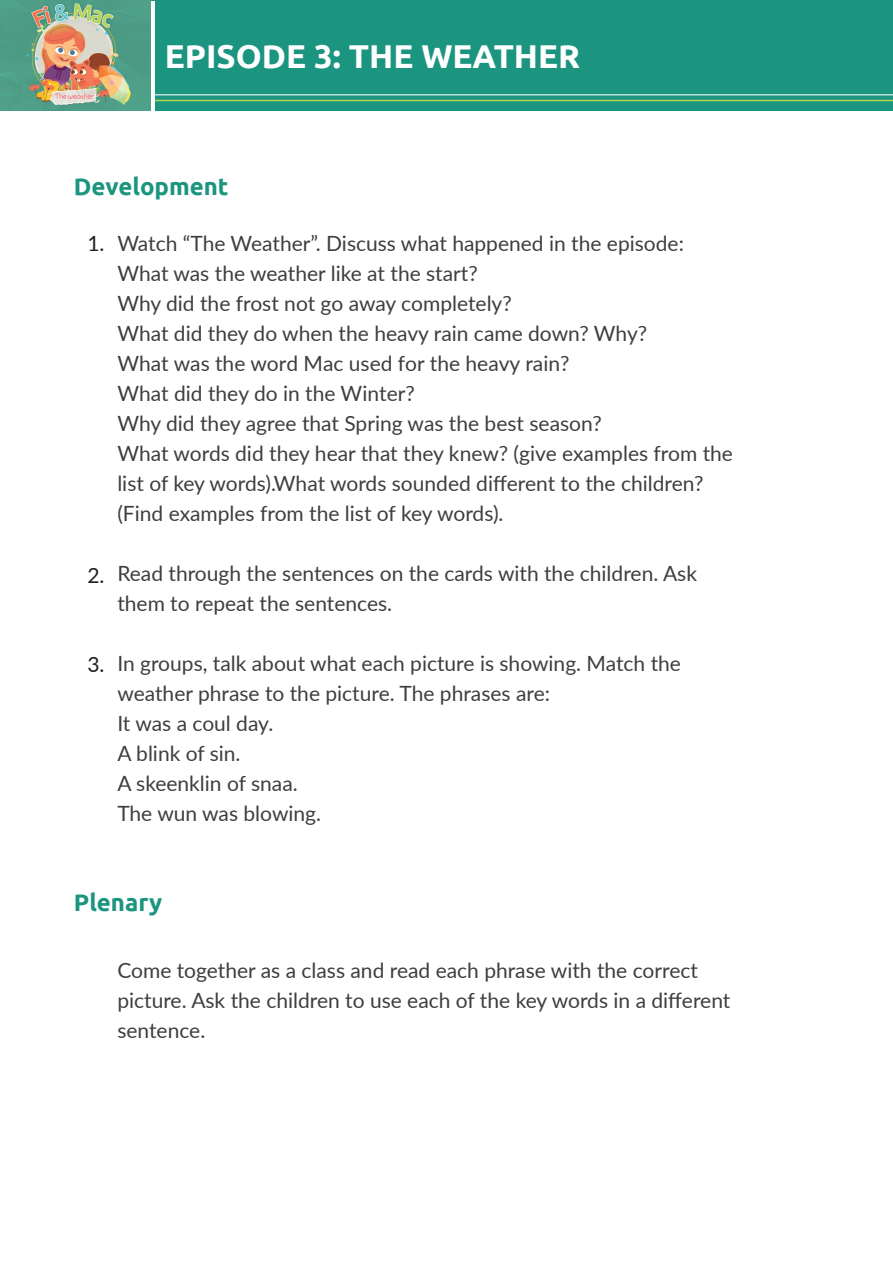
<style>
.page{position:relative;width:893px;height:1263px;background:#fff}
.page>*{position:absolute;margin:0;border:0;box-sizing:border-box;transform-origin:0 0}
.t1{font:700 33px "Ubuntu";color:#fff}
.t2{font:700 24px "Ubuntu";color:#1b957f}
.t3{font:21px/30px "Lato";color:#3e3e3f}
.t4{font:21px "Lato";color:#231f20}
.s1{font-style:inherit}
</style>
<div class="page">
<div style="left:0;top:0;width:893px;height:110px;background:#1b957f"></div>
<hr style="left:0;top:100px;width:893px;height:1px;background:#b2d455">
<hr style="left:0;top:94px;width:893px;height:1px;background:#fff">
<hr style="left:151px;top:1px;width:4px;height:114px;background:#fff">
<img style="left:0;top:0;width:151px;height:110px">
<h1 class="t1" style="left:165px;top:36px;width:417px">EPISODE 3: THE WEATHER</h1>
<p class="t2" style="left:74px;top:172px;width:156px">Development</p>
<p class="t3" style="left:117px;top:228px;width:617px">Watch “The Weather”. Discuss what happened in the episode:<br>What was the weather like at the start?<br>Why did the frost not go away completely?<br>What did they do when the heavy rain came down? Why?<br>What was the word Mac used for the heavy rain?<br>What did they do in the <span class="s1">W</span>inter?<br>Why did they agree that Spring was the best season?<br>What words did they hear that they knew? (give examples from the list of key words). What words sounded different to the children? (Find examples from the list of key words).</p>
<p class="t4" style="left:87px;top:229px;width:19px">1.</p>
<p class="t4" style="left:87px;top:560px;width:19px">2.</p>
<p class="t3" style="left:117px;top:558px;width:581px">Read through the sentences on the cards with the children. Ask them to repeat the sentences.</p>
<p class="t4" style="left:87px;top:650px;width:19px">3.</p>
<p class="t3" style="left:117px;top:648px;width:565px">In groups, talk about what each picture is showing. Match the weather phrase to the picture. The phrases are:<br>It was a coul day.<br>A blink of sin.<br>A skeenklin of snaa.<br>The wun was blowing.</p>
<p class="t2" style="left:74px;top:888px;width:90px">Plenary</p>
<p class="t3" style="left:117px;top:954px;width:615px">Come together as a class and read each phrase with the correct picture. Ask the children to use each of the key words in a different sentence.</p>
</div>
